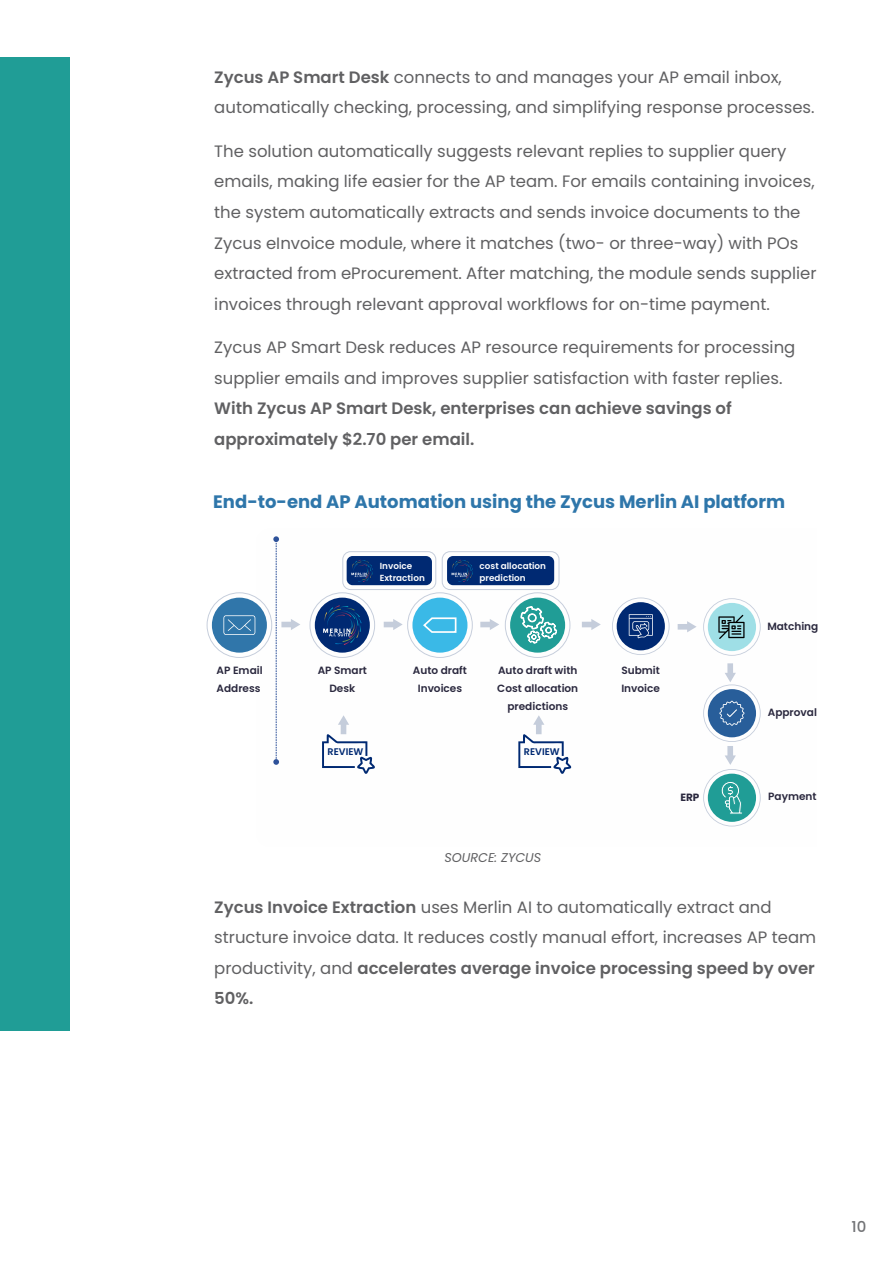
<style>
.page{position:relative;width:893px;height:1263px;background:#fff}
.page>*{position:absolute;margin:0;border:0;box-sizing:border-box;transform-origin:0 0}
.t1{font:700 18px "Poppins";color:#2e76aa}
.t2{font:16.5px/30.6px "Poppins";color:#606062}
.t3{font:600 16.5px/30.6px "Poppins";color:#606062}
.t4{font:500 15px "Poppins";color:#727376}
.t5{font:italic 12.75px "Poppins";color:#606062}
.t6{font:600 10.5px/18px "Poppins";color:#2a283e;text-align:center}
.t7{font:700 10.5px "Poppins";color:#2a283e}
.t8{font:600 9.6px "Poppins";color:#002972}
.t9{font:600 8.85px/12px "Poppins";color:#fefefe}
.s1{font-weight:600}
</style>
<div class="page">
<svg style="left:309px;top:592px;width:66px;height:66px"></svg>
<svg style="left:505px;top:592px;width:65px;height:66px"></svg>
<svg style="left:384px;top:592px;width:89px;height:66px"></svg>
<svg style="left:480px;top:619px;width:19px;height:11px"></svg>
<svg style="left:612px;top:597px;width:57px;height:58px"></svg>
<svg style="left:703px;top:598px;width:58px;height:58px"></svg>
<svg style="left:582px;top:619px;width:19px;height:11px"></svg>
<svg style="left:678px;top:621px;width:19px;height:11px"></svg>
<svg style="left:703px;top:663px;width:58px;height:164px"></svg>
<svg style="left:518px;top:715px;width:54px;height:59px"></svg>
<svg style="left:322px;top:715px;width:53px;height:59px"></svg>
<div style="left:347px;top:556px;width:85px;height:29px;background:#002972;border-radius:6px"></div>
<div style="left:447px;top:556px;width:107px;height:29px;background:#002972;border-radius:6px"></div>
<div style="left:342px;top:551px;width:94px;height:39px;border:1px solid #c5cddb;border-radius:8px"></div>
<div style="left:442px;top:551px;width:117px;height:39px;border:1px solid #c5cddb;border-radius:8px"></div>
<svg style="left:351px;top:560px;width:22px;height:22px"></svg>
<svg style="left:452px;top:560px;width:21px;height:22px"></svg>
<svg style="left:207px;top:536px;width:93px;height:229px"></svg>
<div style="left:0;top:57px;width:69px;height:973px;background:#209d96"></div>
<p class="t2" style="left:214px;top:62px;width:602px"><span class="s1">Zycus AP Smart Desk</span> connects to and manages your AP email inbox, automatically checking, processing, and simplifying response processes.</p>
<p class="t2" style="left:214px;top:136px;width:604px">The solution automatically suggests relevant replies to supplier query emails, making life easier for the AP team. For emails containing invoices, the system automatically extracts and sends invoice documents to the Zycus eInvoice module, where it matches (two- or three-way) with POs extracted from eProcurement. After matching, the module sends supplier invoices through relevant approval workflows for on-time payment.</p>
<p class="t2" style="left:214px;top:332px;width:583px">Zycus AP Smart Desk reduces AP resource requirements for processing supplier emails and improves supplier satisfaction with faster replies.</p>
<p class="t3" style="left:214px;top:393px;width:519px">With Zycus AP Smart Desk, enterprises can achieve savings of approximately $2.70 per email.</p>
<p class="t1" style="left:213px;top:489px;width:573px">End-to-end AP Automation using the Zycus Merlin AI platform</p>
<p class="t9" style="left:380px;top:560px;width:47px">Invoice<br>Extraction</p>
<p class="t9" style="left:480px;top:560px;width:68px">cost allocation prediction</p>
<p class="t6" style="left:217px;top:662px;width:48px;text-align:left">AP Email<br>Address</p>
<p class="t6" style="left:318px;top:661px;width:51px">AP Smart<br>Desk</p>
<p class="t6" style="left:413px;top:662px;width:56px">Auto draft<br>Invoices</p>
<p class="t6" style="left:497px;top:662px;width:82px">Auto draft with<br>Cost allocation predictions</p>
<p class="t8" style="left:524px;top:745px;width:37px">REVIEW</p>
<p class="t8" style="left:328px;top:745px;width:37px">REVIEW</p>
<p class="t6" style="left:621px;top:662px;width:40px;text-align:left">Submit<br>Invoice</p>
<p class="t7" style="left:680px;top:790px;width:21px">ERP</p>
<p class="t6" style="left:767px;top:617px;width:52px">Matching</p>
<p class="t6" style="left:768px;top:703px;width:51px">Approval</p>
<p class="t6" style="left:768px;top:787px;width:50px">Payment</p>
<p class="t5" style="left:444px;top:849px;width:98px">SOURCE: ZYCUS</p>
<p class="t2" style="left:214px;top:891px;width:603px"><span class="s1">Zycus Invoice Extraction</span> uses Merlin AI to automatically extract and structure invoice data. It reduces costly manual effort, increases AP team productivity, and <span class="s1">accelerates average invoice processing speed by over 50%.</span></p>
<p class="t4" style="left:852px;top:1216px;width:16px">10</p>
</div>
